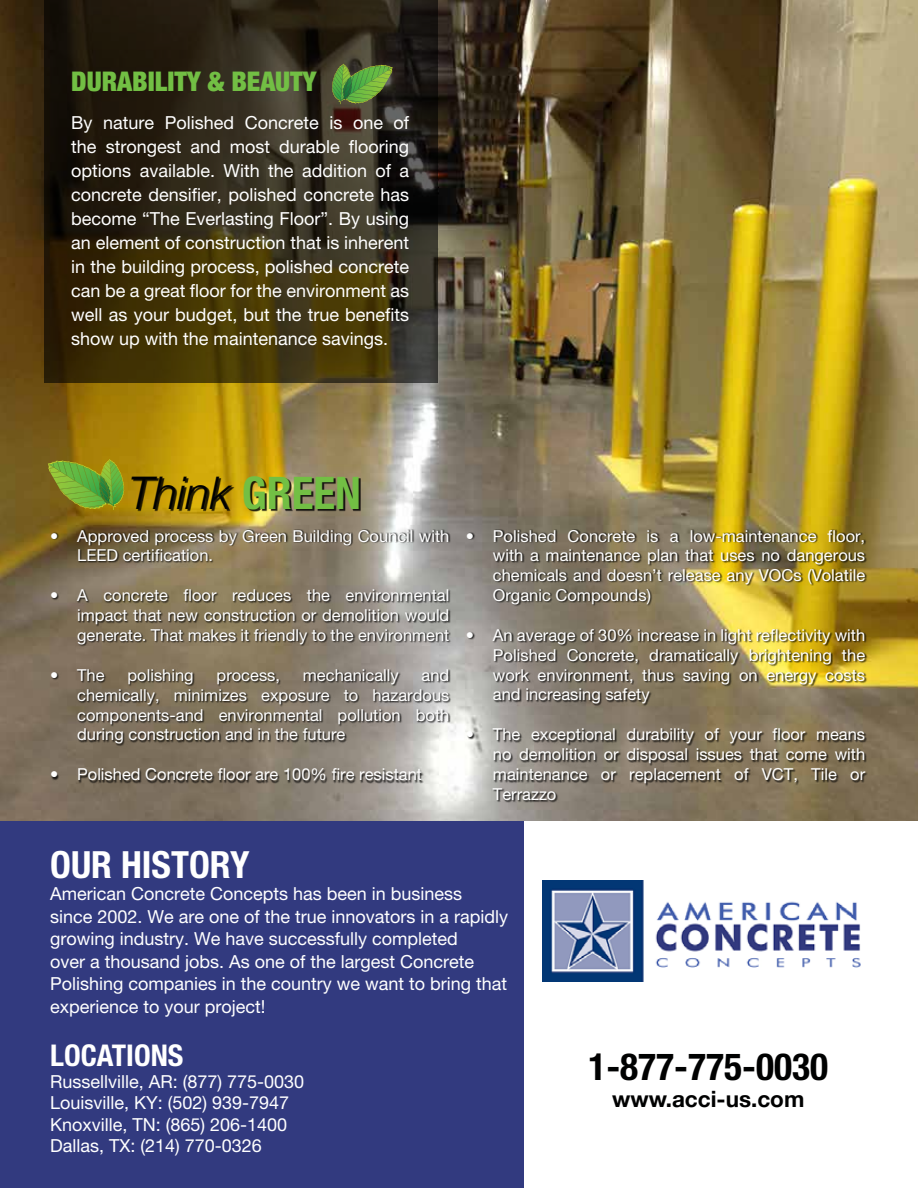
<style>
.page{position:relative;width:918px;height:1188px;background:#fff}
.page>*{position:absolute;margin:0;border:0;box-sizing:border-box;transform-origin:0 0}
.t1{font:italic 300 45px "Helvetica Neue";color:#000101}
.t2{font:700 condensed 37.5px "Helvetica Neue";color:#000101}
.t3{font:700 condensed 37.5px "Helvetica Neue";color:#fff}
.t4{font:700 condensed 30px "Helvetica Neue";color:#fff}
.t5{font:900 condensed 27px "Helvetica Neue";color:#72bf44}
.t6{font:700 22.5px "Helvetica Neue";color:#000101}
.t7{font:18px/24px "Helvetica Neue";color:#fff}
.t8{font:16.5px/19.8px "Helvetica Neue";color:#fff;text-align:justify}
.s1{font-weight:700;font-style:normal;font-stretch:condensed;color:#72bf44}
</style>
<div class="page">
<img style="left:0;top:0;width:918px;height:821px">
<div style="left:0;top:821px;width:524px;height:367px;background:#323a7f"></div>
<svg style="left:44px;top:0;width:393px;height:383px;background:#322913"></svg>
<div style="left:51px;top:529px;width:817px;height:273px;background:#000;opacity:.8"></div>
<div style="left:134px;top:478px;width:227px;height:33px;background:#000;opacity:.85"></div>
<img style="left:543px;top:881px;width:318px;height:101px">
<svg style="left:332px;top:64px;width:61px;height:40px;background:#568538"></svg>
<svg style="left:48px;top:459px;width:76px;height:51px;background:#789b2c"></svg>
<h3 class="t5" style="left:71px;top:60px;width:247px">DURABILITY &amp; BEAUTY</h3>
<p class="t7" style="left:71px;top:110px;width:340px;text-align:justify">By nature Polished Concrete is one of the strongest and most durable flooring options available. With the addition of a concrete densifier, polished concrete has become “The Everlasting Floor”. By using an element of construction that is inherent in the building process, polished concrete can be a great floor for the environment as well as your budget, but the true benefits show up with the maintenance savings.</p>
<h1 class="t1" style="left:128px;top:457px;width:234px">Think <span class="s1">GREEN</span></h1>
<p class="t8" style="left:77px;top:526px;width:374px;text-indent:-27px">• Approved process by Green Building Council with<br>LEED certification.</p>
<p class="t8" style="left:77px;top:585px;width:374px;text-indent:-27px">• A concrete floor reduces the environmental impact that new construction or demolition would generate. That makes it friendly to the environment</p>
<p class="t8" style="left:50px;top:665px;width:56px">• The</p>
<p class="t8" style="left:127px;top:665px;width:68px">polishing</p>
<p class="t8" style="left:217px;top:665px;width:65px">process,</p>
<p class="t8" style="left:303px;top:665px;width:97px">mechanically</p>
<p class="t8" style="left:77px;top:665px;width:374px;text-indent:344px">and chemically, minimizes exposure to hazardous components-and environmental pollution both during construction and in the future</p>
<p class="t8" style="left:50px;top:764px;width:373px">• Polished Concrete floor are 100% fire resistant</p>
<p class="t8" style="left:493px;top:526px;width:374px;text-indent:-27px">• Polished Concrete is a low-maintenance floor, with a maintenance plan that uses no dangerous chemicals and doesn’t release any VOCs (Volatile Organic Compounds)</p>
<p class="t8" style="left:493px;top:625px;width:374px;text-indent:-27px">• An average of 30% increase in light reflectivity with Polished Concrete, dramatically brightening the work environment, thus saving on energy costs and increasing safety</p>
<p class="t8" style="left:493px;top:724px;width:374px;text-indent:-27px">• The exceptional durability of your floor means no demolition or disposal issues that come with maintenance or replacement of VCT, Tile or Terrazzo</p>
<h2 class="t3" style="left:50px;top:833px;width:201px">OUR HISTORY</h2>
<p class="t7" style="left:50px;top:882px;width:460px;line-height:22.5px">American Concrete Concepts has been in business since 2002. We are one of the true innovators in a rapidly growing industry. We have successfully completed<br>over a thousand jobs. As one of the largest Concrete Polishing companies in the country we want to bring that experience to your project!</p>
<h3 class="t4" style="left:50px;top:1030px;width:135px">LOCATIONS</h3>
<p class="t7" style="left:50px;top:1070px;width:256px;line-height:21.6px">Russellville, AR: (877) 775-0030<br>Louisville, KY: (502) 939-7947<br>Knoxville, TN: (865) 206-1400<br>Dallas, TX: (214) 770-0326</p>
<h2 class="t2" style="left:588px;top:1035px;width:241px">1-877-775-0030</h2>
<h3 class="t6" style="left:612px;top:1081px;width:194px">www.acci-us.com</h3>
</div>
